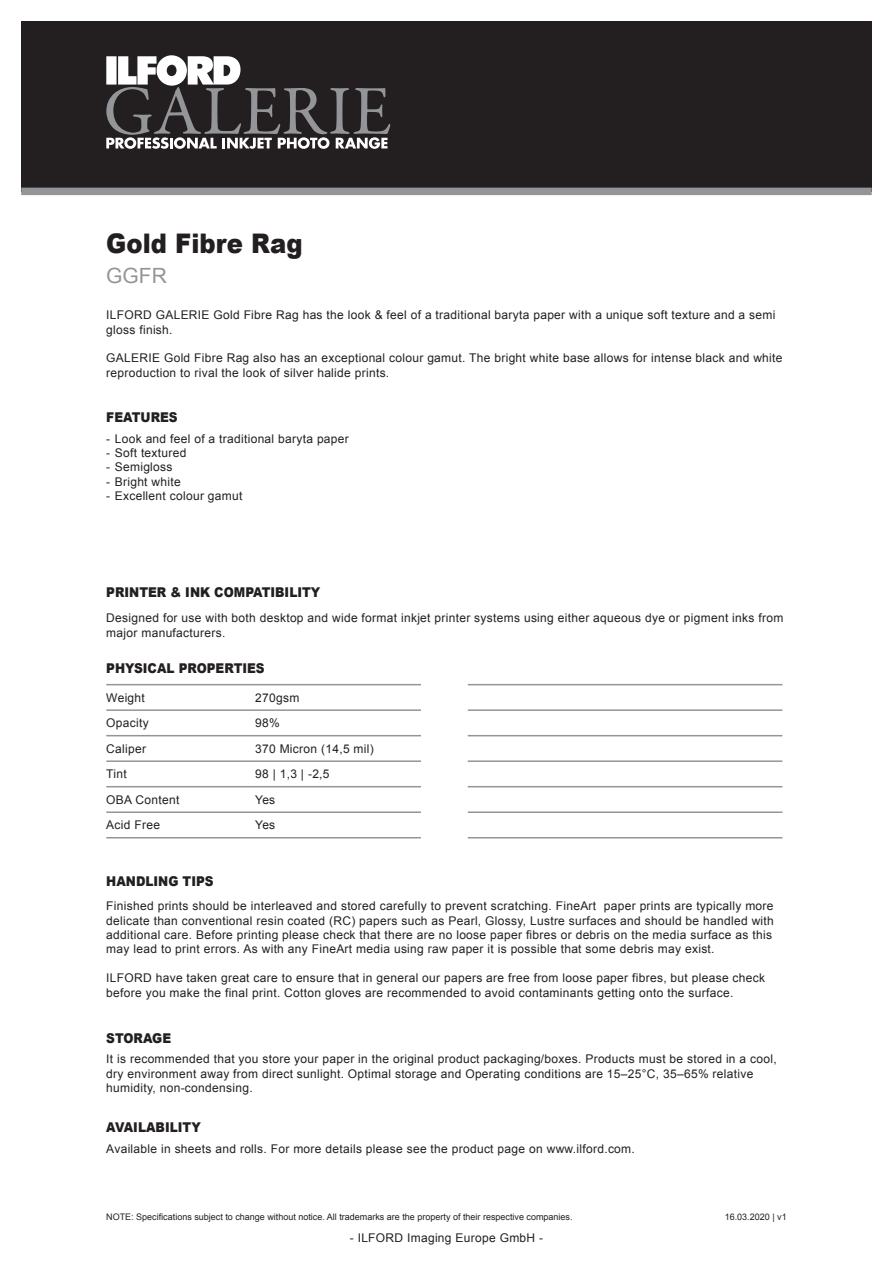
<style>
.page{position:relative;width:893px;height:1263px;background:#fff}
.page>*{position:absolute;margin:0;border:0;box-sizing:border-box;transform-origin:0 0}
.t1{font:900 27px "Arial";color:#231f20;scale:.9 1}
.t2{font:21px "Arial";color:#939598}
.t3{font:900 13.5px "Arial";color:#231f20;scale:.9 1}
.t4{font:12px/25.5px "Arial";letter-spacing:.025em;color:#231f20}
.t5{font:9px "Arial";color:#231f20}
</style>
<div class="page">
<div style="left:21px;top:21px;width:851px;height:170px;background:#231f20"></div>
<div style="left:21px;top:188px;width:851px;height:7px;background:#939598"></div>
<svg style="left:106px;top:55px;width:284px;height:94px"></svg>
<hr style="left:106px;top:684px;width:315px;height:1px;background:#939598">
<hr style="left:106px;top:709px;width:315px;height:2px;background:#939598">
<hr style="left:106px;top:735px;width:315px;height:1px;background:#939598">
<hr style="left:106px;top:760px;width:315px;height:2px;background:#939598">
<hr style="left:106px;top:786px;width:315px;height:1px;background:#939598">
<hr style="left:106px;top:811px;width:315px;height:2px;background:#939598">
<hr style="left:106px;top:837px;width:315px;height:1px;background:#939598">
<hr style="left:468px;top:684px;width:314px;height:1px;background:#939598">
<hr style="left:468px;top:709px;width:314px;height:2px;background:#939598">
<hr style="left:468px;top:735px;width:314px;height:1px;background:#939598">
<hr style="left:468px;top:760px;width:314px;height:2px;background:#939598">
<hr style="left:468px;top:786px;width:314px;height:1px;background:#939598">
<hr style="left:468px;top:811px;width:314px;height:2px;background:#939598">
<hr style="left:468px;top:837px;width:314px;height:1px;background:#939598">
<h1 class="t1" style="left:106px;top:224px;width:220px">Gold Fibre Rag</h1>
<h2 class="t2" style="left:106px;top:262px;width:62px">GGFR</h2>
<p class="t4" style="left:106px;top:308px;width:671px;line-height:14.4px">ILFORD GALERIE Gold Fibre Rag has the look &amp; feel of a traditional baryta paper with a unique soft texture and a semi gloss finish.</p>
<p class="t4" style="left:106px;top:351px;width:678px;line-height:14.4px">GALERIE Gold Fibre Rag also has an exceptional colour gamut. The bright white base allows for intense black and white reproduction to rival the look of silver halide prints.</p>
<p class="t3" style="left:106px;top:407px;width:81px">FEATURES</p>
<p class="t4" style="left:106px;top:426px;width:244px">- Look and feel of a traditional baryta paper</p>
<p class="t4" style="left:106px;top:440px;width:82px">- Soft textured</p>
<p class="t4" style="left:106px;top:454px;width:68px">- Semigloss</p>
<p class="t4" style="left:106px;top:469px;width:76px">- Bright white</p>
<p class="t4" style="left:106px;top:483px;width:138px">- Excellent colour gamut</p>
<p class="t3" style="left:106px;top:582px;width:239px">PRINTER &amp; INK COMPATIBILITY</p>
<p class="t4" style="left:106px;top:611px;width:679px;line-height:14.4px">Designed for use with both desktop and wide format inkjet printer systems using either aqueous dye or pigment inks from major manufacturers.</p>
<p class="t3" style="left:106px;top:658px;width:178px">PHYSICAL PROPERTIES</p>
<p class="t4" style="left:106px;top:685px;width:75px">Weight<br>Opacity<br>Caliper<br>Tint<br>OBA Content<br>Acid Free</p>
<p class="t4" style="left:255px;top:685px;width:120px">270gsm<br>98%<br>370 Micron (14,5 mil)<br>98 | 1,3 | -2,5<br>Yes<br>Yes</p>
<p class="t3" style="left:106px;top:871px;width:121px">HANDLING TIPS</p>
<p class="t4" style="left:106px;top:899px;width:669px;line-height:14.4px">Finished prints should be interleaved and stored carefully to prevent scratching. FineArt paper prints are typically more delicate than conventional resin coated (RC) papers such as Pearl, Glossy, Lustre surfaces and should be handled with additional care. Before printing please check that there are no loose paper fibres or debris on the media surface as this may lead to print errors. As with any FineArt media using raw paper it is possible that some debris may exist.</p>
<p class="t4" style="left:106px;top:971px;width:660px;line-height:14.4px">ILFORD have taken great care to ensure that in general our papers are free from loose paper fibres, but please check before you make the final print. Cotton gloves are recommended to avoid contaminants getting onto the surface.</p>
<p class="t3" style="left:106px;top:1028px;width:74px">STORAGE</p>
<p class="t4" style="left:106px;top:1052px;width:672px;line-height:14.4px">It is recommended that you store your paper in the original product packaging/boxes. Products must be stored in a cool, dry environment away from direct sunlight. Optimal storage and Operating conditions are 15–25°C, 35–65% relative humidity, non-condensing.</p>
<p class="t3" style="left:106px;top:1118px;width:107px">AVAILABILITY</p>
<p class="t4" style="left:106px;top:1136px;width:530px">Available in sheets and rolls. For more details please see the product page on www.ilford.com.</p>
<p class="t5" style="left:106px;top:1211px;width:468px">NOTE: Specifications subject to change without notice. All trademarks are the property of their respective companies.</p>
<p class="t5" style="left:725px;top:1211px;width:63px">16.03.2020 | v1</p>
<p class="t4" style="left:350px;top:1225px;width:195px">- ILFORD Imaging Europe GmbH -</p>
</div>
